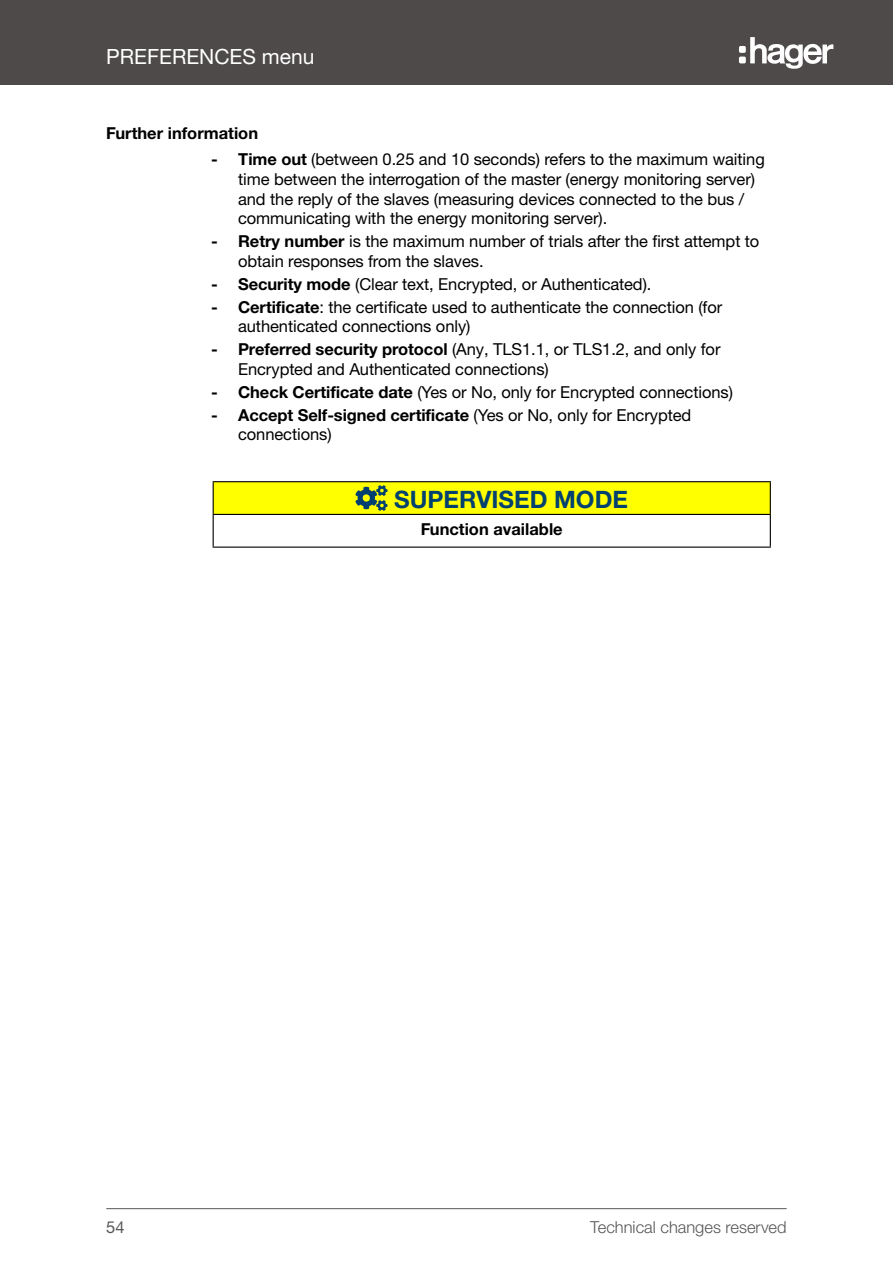
<style>
.page{position:relative;width:893px;height:1263px;background:#fff}
.page>*{position:absolute;margin:0;border:0;box-sizing:border-box;transform-origin:0 0}
.t1{font:700 24px "Helvetica Neue LTW1 G";color:#004170}
.t2{font:21px "Helvetica Neue LTW1 G";color:#fff}
.t3{font:16.5px/19.8px "Helvetica Neue LTW1 G";letter-spacing:-.005em;color:#000}
.t4{font:700 16.5px "Helvetica Neue LTW1 G";color:#000}
.t5{font:300 16.5px "Helvetica Neue LTW1 G";color:#575756}
.t6{font:16.5px "Helvetica Neue LTW1 G";color:#575756}
.s1{font-weight:700}
</style>
<div class="page">
<div style="left:0;top:0;width:893px;height:85px;background:#4d4a49"></div>
<svg style="left:750px;top:37px;width:83px;height:32px"></svg>
<div style="left:739px;top:46px;width:7px;height:7px;background:#fefefe;border-radius:2px"></div>
<div style="left:739px;top:57px;width:7px;height:6px;background:#fefefe;border-radius:2px"></div>
<hr style="left:106px;top:1208px;width:681px;height:1px;background:#575756">
<div style="left:213px;top:482px;width:557px;height:32px;background:#ff0"></div>
<hr style="left:213px;top:481px;width:558px;height:1px;background:#000">
<hr style="left:213px;top:482px;width:1px;height:32px;background:#000">
<hr style="left:770px;top:482px;width:1px;height:32px;background:#000">
<hr style="left:213px;top:514px;width:558px;height:1px;background:#000">
<hr style="left:213px;top:515px;width:1px;height:31px;background:#000">
<hr style="left:770px;top:515px;width:1px;height:31px;background:#000">
<hr style="left:213px;top:546px;width:558px;height:2px;background:#000">
<svg style="left:355px;top:485px;width:32px;height:26px"></svg>
<p class="t2" style="left:106px;top:44px;width:210px">PREFERENCES menu</p>
<p class="t4" style="left:106px;top:123px;width:153px">Further information</p>
<p class="t3" style="left:238px;top:149px;width:528px;text-indent:-27px"><span class="s1">- Time out</span> (between 0.25 and 10 seconds) refers to the maximum waiting time between the interrogation of the master (energy monitoring server) and the reply of the slaves (measuring devices connected to the bus / communicating with the energy monitoring server).</p>
<p class="t3" style="left:238px;top:231px;width:523px;text-indent:-27px"><span class="s1">- Retry number</span> is the maximum number of trials after the first attempt to obtain responses from the slaves.</p>
<p class="t3" style="left:211px;top:274px;width:442px"><span class="s1">- Security mode</span> (Clear text, Encrypted, or Authenticated).</p>
<p class="t3" style="left:238px;top:297px;width:486px;text-indent:-27px"><span class="s1">- Certificate</span>: the certificate used to authenticate the connection (for authenticated connections only)</p>
<p class="t3" style="left:238px;top:339px;width:484px;text-indent:-27px"><span class="s1">- Preferred security protocol</span> (Any, TLS1.1, or TLS1.2, and only for<br>Encrypted and Authenticated connections)</p>
<p class="t3" style="left:211px;top:382px;width:523px"><span class="s1">- Check Certificate date</span> (Yes or No, only for Encrypted connections)</p>
<p class="t3" style="left:238px;top:405px;width:455px;text-indent:-27px"><span class="s1">- Accept Self-signed certificate</span> (Yes or No, only for Encrypted connections)</p>
<h1 class="t1" style="left:394px;top:484px;width:235px">SUPERVISED MODE</h1>
<p class="t4" style="left:421px;top:519px;width:144px">Function available</p>
<p class="t6" style="left:106px;top:1217px;width:20px">54</p>
<p class="t5" style="left:590px;top:1217px;width:198px">Technical changes reserved</p>
</div>
